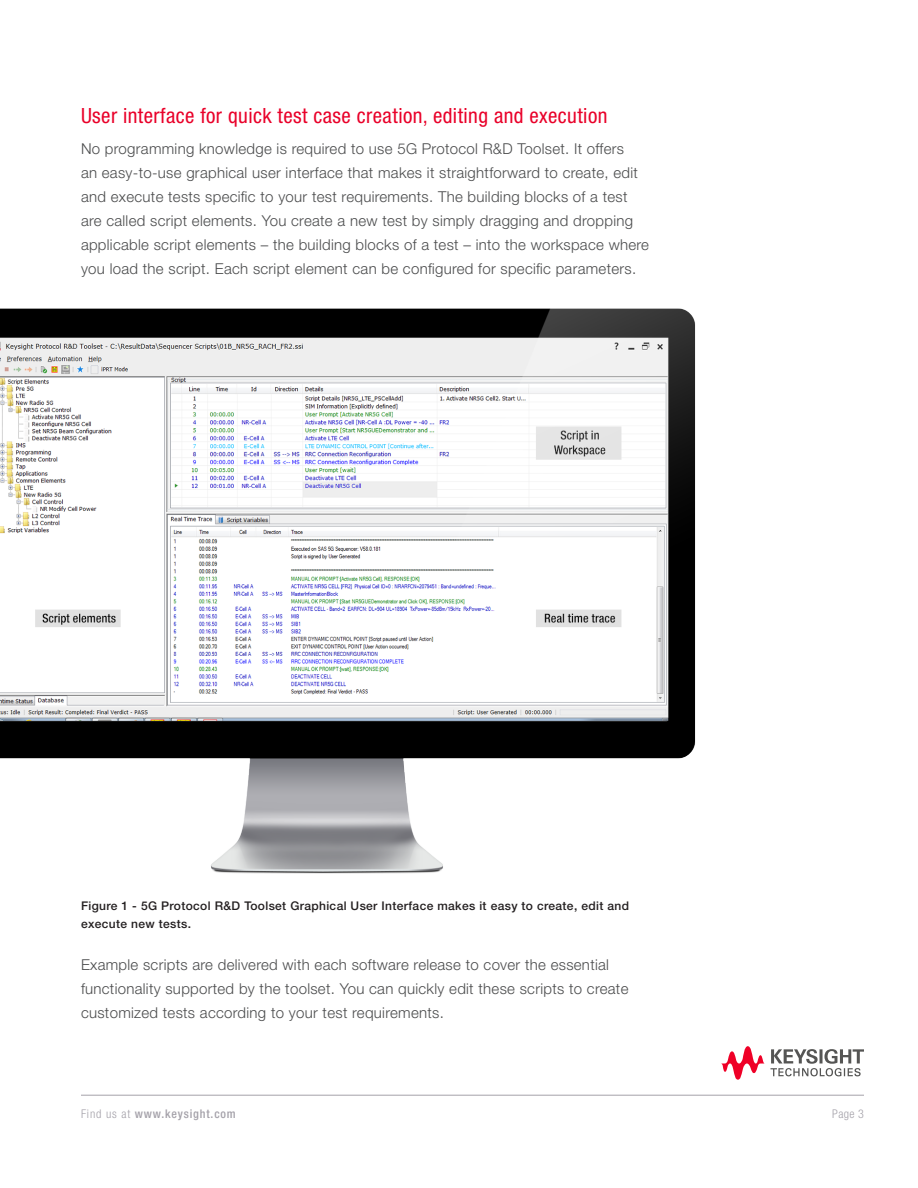
<style>
.page{position:relative;width:918px;height:1188px;background:#fff}
.page>*{position:absolute;margin:0;border:0;box-sizing:border-box;transform-origin:0 0}
.KT_-_Header_2{font:condensed 21px "Helvetica Neue LT Std";letter-spacing:.02em;color:#e90029}
.KT_-_Body_Text{font:300 15px/24px "Helvetica Neue LT Std";letter-spacing:.02em;color:#4b4c4d}
.KT_-_Figure_Captions{font:500 12px/18px "Helvetica Neue LT Std";letter-spacing:.03em;color:#231f20}
.t1{font:500 condensed 12px "Helvetica Neue LT Std";letter-spacing:.07em;color:#a4a1a9}
.t2{font:300 condensed 12px "Helvetica Neue LT Std";color:#a4a1a9}
.s1{font-weight:300}
</style>
<div class="page">
<hr style="left:81px;top:1095px;width:783px;height:1px;background:#a4a1a9">
<svg style="left:721px;top:1046px;width:143px;height:34px"></svg>
<img style="left:0;top:308px;width:696px;height:566px">
<p class="KT_-_Header_2" style="left:81px;top:103px;width:528px">User interface for quick test case creation, editing and execution</p>
<p class="KT_-_Body_Text" style="left:81px;top:136px;width:570px">No programming knowledge is required to use 5G Protocol R&amp;D Toolset. It offers<br>an easy-to-use graphical user interface that makes it straightforward to create, edit and execute tests specific to your test requirements. The building blocks of a test are called script elements. You create a new test by simply dragging and dropping applicable script elements – the building blocks of a test – into the workspace where you load the script. Each script element can be configured for specific parameters.</p>
<p class="KT_-_Figure_Captions" style="left:81px;top:896px;width:550px">Figure 1 - 5G Protocol R&amp;D Toolset Graphical User Interface makes it easy to create, edit and execute new tests.</p>
<p class="KT_-_Body_Text" style="left:81px;top:952px;width:549px">Example scripts are delivered with each software release to cover the essential functionality supported by the toolset. You can quickly edit these scripts to create customized tests according to your test requirements.</p>
<p class="t1" style="left:81px;top:1106px;width:156px"><span class="s1">Find us at</span> www.keysight.com</p>
<p class="t2" style="left:832px;top:1107px;width:33px">Page 3</p>
</div>
